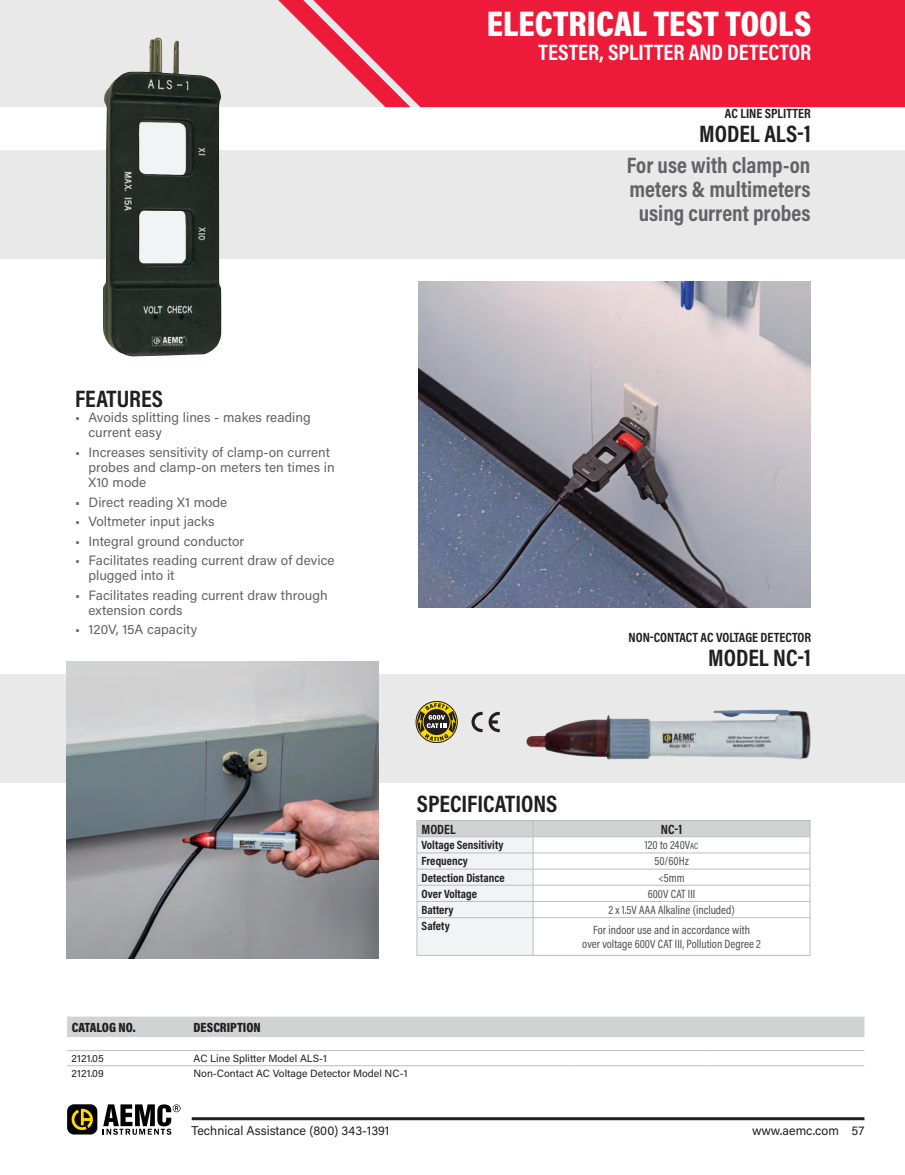
<style>
.page{position:relative;width:905px;height:1175px;background:#fff}
.page>*{position:absolute;margin:0;border:0;box-sizing:border-box;transform-origin:0 0}
.t1{font:900 36px "Acumin Pro Cond";color:#fff}
.t2{font:700 24px "Acumin Pro Cond";color:#231f20}
.t3{font:700 22.5px/24px "Acumin Pro Cond";color:#636366;text-align:center}
.t4{font:700 22.5px "Acumin Pro Cond";color:#fff}
.t5{font:13.5px/15px "Acumin Pro";color:#636366}
.t6{font:700 13.5px "Acumin Pro Cond";color:#231f20}
.t7{font:900 13.5px "Acumin Pro Cond";color:#231f20}
.t8{font:12.75px "Acumin Pro";color:#231f20}
.t9{font:12px/13.5px "Acumin Pro Cond";color:#4b4c4d;text-align:center}
.t10{font:700 12px "Acumin Pro Cond";color:#231f20}
.t11{font:10.5px "Acumin Pro";color:#231f20}
.s1{font-size:9px}
</style>
<div class="page">
<hr style="left:192px;top:1117px;width:672px;height:3px;background:#231f20">
<svg style="left:103px;top:1104px;width:77px;height:30px"></svg>
<div style="left:67px;top:1104px;width:30px;height:30px;background:#000;border-radius:7px"></div>
<svg style="left:72px;top:1108px;width:21px;height:22px"></svg>
<div style="left:0;top:0;width:904px;height:107px;background:#e9e9e9"></div>
<div style="left:0;top:150px;width:904px;height:108px;background:#e9e9e9"></div>
<div style="left:0;top:674px;width:904px;height:108px;background:#e9e9e9"></div>
<div style="left:410px;top:0;width:494px;height:107px;background:#ed1a3a"></div>
<svg style="left:278px;top:0;width:132px;height:107px"></svg>
<img style="left:526px;top:709px;width:285px;height:51px">
<svg style="left:416px;top:820px;width:394px;height:135px"></svg>
<hr style="left:416px;top:917px;width:117px;height:1px;background:#bcbdc0">
<hr style="left:416px;top:918px;width:1px;height:37px;background:#bcbdc0">
<hr style="left:533px;top:917px;width:277px;height:1px;background:#bcbdc0">
<hr style="left:532px;top:918px;width:1px;height:37px;background:#bcbdc0">
<hr style="left:809px;top:918px;width:1px;height:37px;background:#bcbdc0">
<hr style="left:416px;top:955px;width:117px;height:1px;background:#bcbdc0">
<hr style="left:533px;top:955px;width:277px;height:1px;background:#bcbdc0">
<div style="left:67px;top:1016px;width:797px;height:21px;background:#d1d2d4"></div>
<hr style="left:72px;top:1050px;width:121px;height:1px;background:#bcbdc0">
<hr style="left:193px;top:1050px;width:379px;height:1px;background:#bcbdc0">
<hr style="left:572px;top:1050px;width:132px;height:1px;background:#bcbdc0">
<hr style="left:704px;top:1050px;width:160px;height:1px;background:#bcbdc0">
<hr style="left:72px;top:1065px;width:121px;height:1px;background:#bcbdc0">
<hr style="left:193px;top:1065px;width:379px;height:1px;background:#bcbdc0">
<hr style="left:572px;top:1065px;width:132px;height:1px;background:#bcbdc0">
<hr style="left:704px;top:1065px;width:160px;height:1px;background:#bcbdc0">
<div style="left:416px;top:701px;width:41px;height:41px;border:1px solid #231f20;border-radius:50%"></div>
<svg style="left:417px;top:703px;width:39px;height:38px"></svg>
<svg style="left:471px;top:712px;width:11px;height:20px"></svg>
<svg style="left:488px;top:712px;width:11px;height:20px"></svg>
<img style="left:103px;top:38px;width:118px;height:318px">
<img style="left:418px;top:282px;width:392px;height:325px">
<img style="left:67px;top:662px;width:311px;height:296px">
<h1 class="t1" style="left:487px;top:0;width:326px">ELECTRICAL TEST TOOLS</h1>
<h3 class="t4" style="left:538px;top:37px;width:274px">TESTER, SPLITTER AND DETECTOR</h3>
<p class="t6" style="left:725px;top:105px;width:87px">AC LINE SPLITTER</p>
<h2 class="t2" style="left:699px;top:118px;width:113px">MODEL ALS-1</h2>
<h3 class="t3" style="left:626px;top:153px;width:185px">For use with clamp-on meters &amp; multimeters using current probes</h3>
<h2 class="t2" style="left:75px;top:383px;width:89px">FEATURES</h2>
<p class="t5" style="left:88px;top:410px;width:224px;text-indent:-14px">• Avoids splitting lines - makes reading current easy</p>
<p class="t5" style="left:88px;top:444px;width:247px;text-indent:-14px">• Increases sensitivity of clamp-on current probes and clamp-on meters ten times in<br>X10 mode</p>
<p class="t5" style="left:75px;top:494px;width:154px">• Direct reading X1 mode</p>
<p class="t5" style="left:75px;top:513px;width:141px">• Voltmeter input jacks</p>
<p class="t5" style="left:75px;top:533px;width:171px">• Integral ground conductor</p>
<p class="t5" style="left:88px;top:552px;width:247px;text-indent:-14px">• Facilitates reading current draw of device plugged into it</p>
<p class="t5" style="left:88px;top:587px;width:241px;text-indent:-14px">• Facilitates reading current draw through extension cords</p>
<p class="t5" style="left:75px;top:621px;width:124px">• 120V, 15A capacity</p>
<p class="t6" style="left:628px;top:628px;width:184px">NON-CONTACT AC VOLTAGE DETECTOR</p>
<h2 class="t2" style="left:708px;top:641px;width:104px">MODEL NC-1</h2>
<h2 class="t2" style="left:417px;top:788px;width:142px">SPECIFICATIONS</h2>
<p class="t6" style="left:421px;top:820px;width:36px">MODEL</p>
<p class="t6" style="left:661px;top:820px;width:23px">NC-1</p>
<p class="t10" style="left:421px;top:837px;width:83px">Voltage Sensitivity</p>
<p class="t9" style="left:644px;top:838px;width:55px">120 to 240V<span class="s1">AC</span></p>
<p class="t10" style="left:421px;top:853px;width:48px">Frequency</p>
<p class="t9" style="left:654px;top:854px;width:36px">50/60Hz</p>
<p class="t10" style="left:421px;top:869px;width:85px">Detection Distance</p>
<p class="t9" style="left:658px;top:870px;width:28px">&lt;5mm</p>
<p class="t10" style="left:421px;top:885px;width:57px">Over Voltage</p>
<p class="t9" style="left:647px;top:886px;width:49px">600V CAT III</p>
<p class="t10" style="left:421px;top:901px;width:34px">Battery</p>
<p class="t9" style="left:608px;top:902px;width:128px">2 x 1.5V AAA Alkaline (included)</p>
<p class="t10" style="left:421px;top:917px;width:30px">Safety</p>
<p class="t9" style="left:582px;top:923px;width:180px">For indoor use and in accordance with<br>over voltage 600V CAT III, Pollution Degree 2</p>
<p class="t7" style="left:72px;top:1018px;width:65px">CATALOG NO.</p>
<p class="t7" style="left:193px;top:1018px;width:69px">DESCRIPTION</p>
<p class="t11" style="left:72px;top:1051px;width:34px">2121.05</p>
<p class="t11" style="left:193px;top:1051px;width:135px">AC Line Splitter Model ALS-1</p>
<p class="t11" style="left:72px;top:1066px;width:34px">2121.09</p>
<p class="t11" style="left:193px;top:1066px;width:215px">Non-Contact AC Voltage Detector Model NC-1</p>
<p class="t8" style="left:192px;top:1121px;width:199px">Technical Assistance (800) 343-1391</p>
<p class="t8" style="left:752px;top:1121px;width:114px">www.aemc.com 57</p>
</div>
